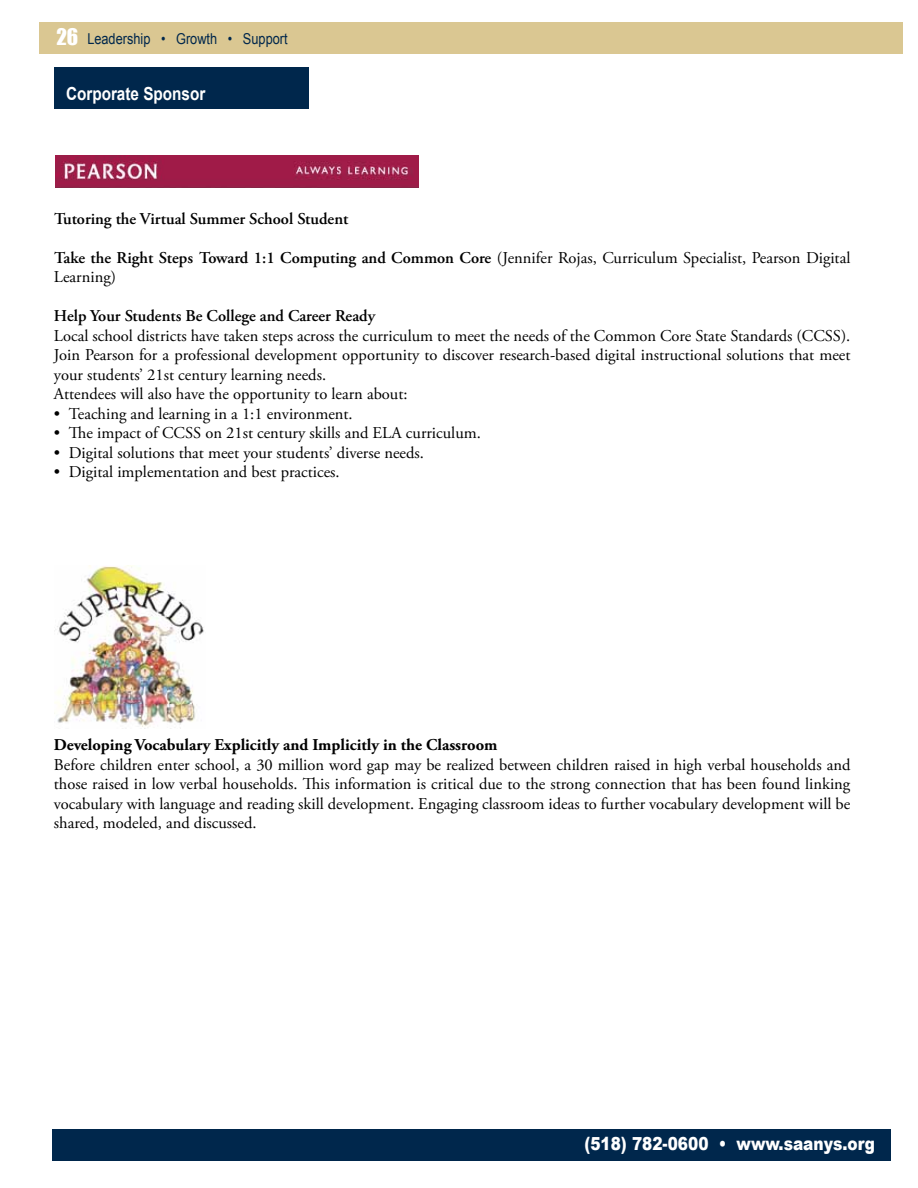
<style>
.page{position:relative;width:918px;height:1188px;background:#fff}
.page>*{position:absolute;margin:0;border:0;box-sizing:border-box;transform-origin:0 0}
.t1{font:900 18px "Arial";color:#fff;scale:.85 1}
.t2{font:700 18px "Arial";color:#fff;scale:.85 1}
.t3{font:16.5px/19.5px "Adobe Garamond Pro";color:#000}
.t4{font:600 16.5px "Adobe Garamond Pro";color:#000}
.t5{font:700 16.5px "Adobe Garamond Pro";color:#000}
.t6{font:15px "Arial";color:#00274c;scale:.85 1}
.s1{font-family:"Impact";font-size:21px;color:#fff}
.s2{font-weight:600}
</style>
<div class="page">
<div style="left:52px;top:1130px;width:839px;height:31px;background:#00274c"></div>
<div style="left:54px;top:68px;width:255px;height:42px;background:#00274c"></div>
<div style="left:39px;top:22px;width:864px;height:32px;background:#dac792"></div>
<img style="left:54px;top:566px;width:150px;height:162px">
<img style="left:55px;top:156px;width:156px;height:32px">
<img style="left:211px;top:156px;width:207px;height:32px">
<p class="t6" style="left:56px;top:29px;width:274px"><span class="s1">26</span> Leadership • Growth • Support</p>
<p class="t2" style="left:66px;top:82px;width:166px">Corporate Sponsor</p>
<p class="t4" style="left:54px;top:209px;width:296px">Tutoring the Virtual Summer School Student</p>
<p class="t3" style="left:54px;top:248px;width:798px"><span class="s2">Take the Right Steps Toward 1:1 Computing and Common Core</span> (Jennifer Rojas, Curriculum Specialist, Pearson Digital<br>Learning)</p>
<p class="t4" style="left:54px;top:306px;width:323px">Help Your Students Be College and Career Ready</p>
<p class="t3" style="left:54px;top:326px;width:798px">Local school districts have taken steps across the curriculum to meet the needs of the Common Core State Standards (CCSS).<br>Join Pearson for a professional development opportunity to discover research-based digital instructional solutions that meet your students’ 21st century learning needs.<br>Attendees will also have the opportunity to learn about:</p>
<p class="t3" style="left:54px;top:404px;width:300px">• Teaching and learning in a 1:1 environment.</p>
<p class="t3" style="left:54px;top:424px;width:428px">• The impact of CCSS on 21st century skills and ELA curriculum.</p>
<p class="t3" style="left:54px;top:443px;width:372px">• Digital solutions that meet your students’ diverse needs.</p>
<p class="t3" style="left:54px;top:463px;width:287px">• Digital implementation and best practices.</p>
<p class="t5" style="left:54px;top:735px;width:445px">Developing Vocabulary Explicitly and Implicitly in the Classroom</p>
<p class="t3" style="left:54px;top:755px;width:798px;text-align:justify">Before children enter school, a 30 million word gap may be realized between children raised in high verbal households and those raised in low verbal households. This information is critical due to the strong connection that has been found linking vocabulary with language and reading skill development. Engaging classroom ideas to further vocabulary development will be shared, modeled, and discussed.</p>
<p class="t1" style="left:584px;top:1130px;width:343px">(518) 782-0600 • www.saanys.org</p>
</div>
